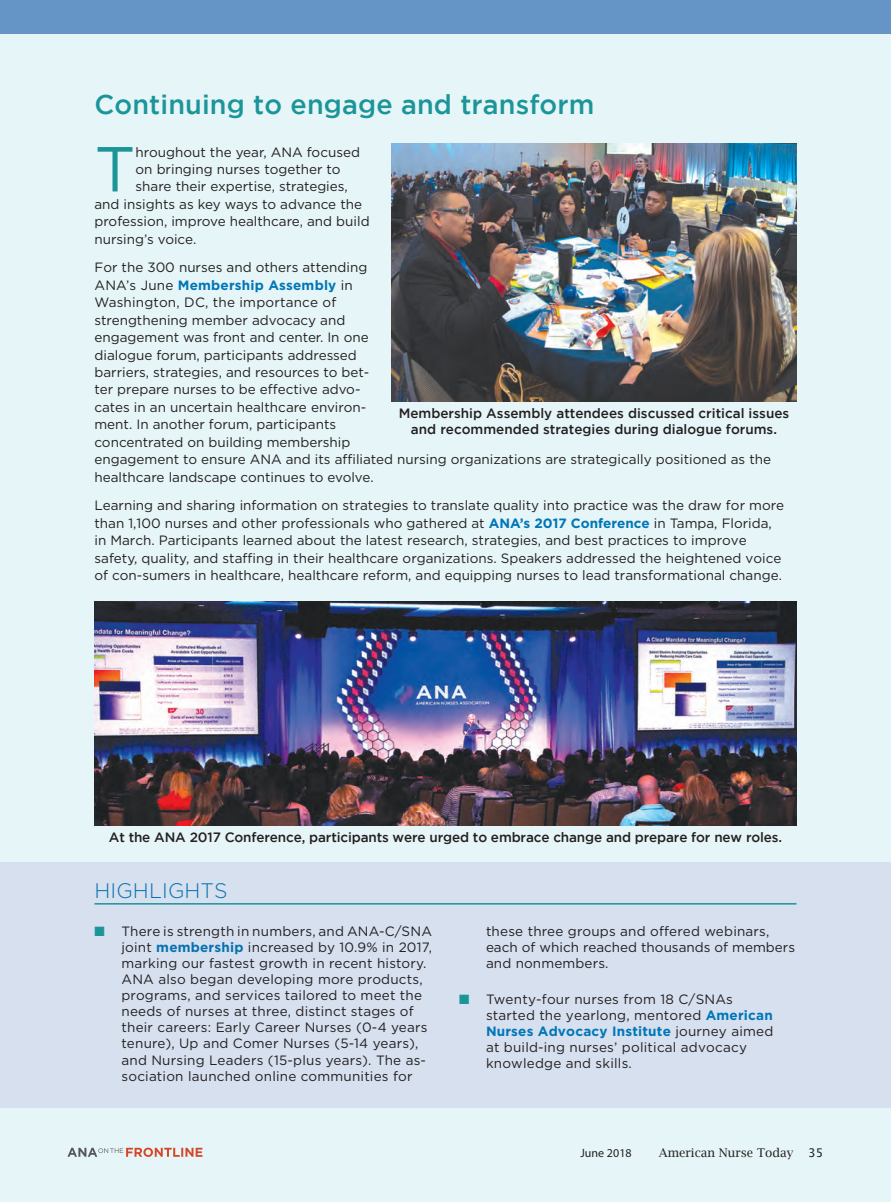
<style>
.page{position:relative;width:891px;height:1202px;background:#e6f5f7}
.page>*{position:absolute;margin:0;border:0;box-sizing:border-box;transform-origin:0 0}
.t1{font:63.45px "Gotham";color:#1c9599}
.t2{font:500 27px "Gotham";letter-spacing:.005em;color:#1c9599}
.t3{font:300 21px "Gotham";letter-spacing:.005em;color:#0871b0}
.t4{font:13.5px/17.4px "Gotham";color:#231f20}
.t5{font:500 13.5px/16.5px "Gotham";color:#231f20;text-align:center}
.t6{font:12px "Lucida Bright";letter-spacing:.005em;color:#231f20}
.t7{font:12px "Myriad Pro";letter-spacing:.005em;color:#231f20}
.s1{font-weight:700;color:#0076b7}
.s2{color:#1c9599}
.s3{font-weight:700;color:#0871b0}
.s4{font-family:"Lucida Grande"}
</style>
<div class="page">
<div style="left:0;top:0;width:891px;height:34px;background:#6594c6"></div>
<svg style="left:68px;top:1147px;width:135px;height:9px"></svg>
<div style="left:0;top:861px;width:14px;height:246px;background:#d6e0ef"></div>
<img style="left:392px;top:144px;width:404px;height:257px">
<img style="left:94px;top:601px;width:702px;height:224px">
<div style="left:14px;top:861px;width:877px;height:246px;background:#d6e0ef"></div>
<hr style="left:94px;top:903px;width:702px;height:1px;background:#1c9599">
<h2 class="t2" style="left:94px;top:89px;width:501px">Continuing to engage and transform</h2>
<h1 class="t1" style="left:94px;top:134px;width:43px">T</h1>
<p class="t4" style="left:136px;top:143px;width:226px">hroughout the year, ANA focused</p>
<p class="t4" style="left:136px;top:160px;width:206px">on bringing nurses together to</p>
<p class="t4" style="left:136px;top:178px;width:214px">share their expertise, strategies,</p>
<p class="t4" style="left:94px;top:195px;width:269px">and insights as key ways to advance the</p>
<p class="t4" style="left:94px;top:213px;width:277px">profession, improve healthcare, and build</p>
<p class="t4" style="left:94px;top:230px;width:103px">nursing’s voice.</p>
<p class="t4" style="left:94px;top:258px;width:678px">For the 300 nurses and others attending<br>ANA’s June <span class="s1">Membership Assembly</span> in<br>Washington, DC, the importance of<br>strengthening member advocacy and<br>engagement was front and center. In one<br>dialogue forum, participants addressed<br>barriers, strategies, and resources to bet-<br>ter prepare nurses to be effective advo-<br>cates in an uncertain healthcare environ-<br>ment. In another forum, participants<br>concentrated on building membership<br>engagement to ensure ANA and its affiliated nursing organizations are strategically positioned as the healthcare landscape continues to evolve.</p>
<p class="t4" style="left:94px;top:496px;width:691px">Learning and sharing information on strategies to translate quality into practice was the draw for more than 1,100 nurses and other professionals who gathered at <span class="s1">ANA’s 2017 Conference</span> in Tampa, Florida, in March. Participants learned about the latest research, strategies, and best practices to improve safety, quality, and staffing in their healthcare organizations. Speakers addressed the heightened voice of con-sumers in healthcare, healthcare reform, and equipping nurses to lead transformational change.</p>
<p class="t5" style="left:399px;top:404px;width:392px">Membership Assembly attendees discussed critical issues and recommended strategies during dialogue forums.</p>
<p class="t5" style="left:109px;top:828px;width:675px">At the ANA 2017 Conference, participants were urged to embrace change and prepare for new roles.</p>
<h3 class="t3" style="left:94px;top:878px;width:134px">HIGHLIGHTS</h3>
<p class="t4" style="left:122px;top:923px;width:312px;line-height:16px;text-indent:-27px"><span class="s2">■</span> There is strength in numbers, and ANA-C/SNA joint <span class="s3">membership</span> increased by 10.9% in 2017, marking our fastest growth in recent history.<br>ANA also began developing more products, programs, and services tailored to meet the needs of nurses at three, distinct stages of their careers: Early Career Nurses (0-4 years tenure), Up and Comer Nurses (5-14 years), and Nursing Leaders (15-plus years). The as&shy;sociation launched online communities for</p>
<p class="t4" style="left:486px;top:922px;width:311px;line-height:16px">these three groups and offered webinars, each of which reached thousands of members and nonmembers.</p>
<p class="t4" style="left:486px;top:991px;width:289px;line-height:16px;text-indent:-27px"><span class="s2">■</span> Twenty-four nurses from 18 C/SNAs started the yearlong, mentored <span class="s1">American Nurses Advocacy Institute</span> journey aimed at build-ing nurses’ political advocacy knowledge and skills.</p>
<p class="t7" style="left:580px;top:1145px;width:53px">June 2018</p>
<p class="t6" style="left:659px;top:1145px;width:166px">American Nurse Today <span class="s4">35</span></p>
</div>
